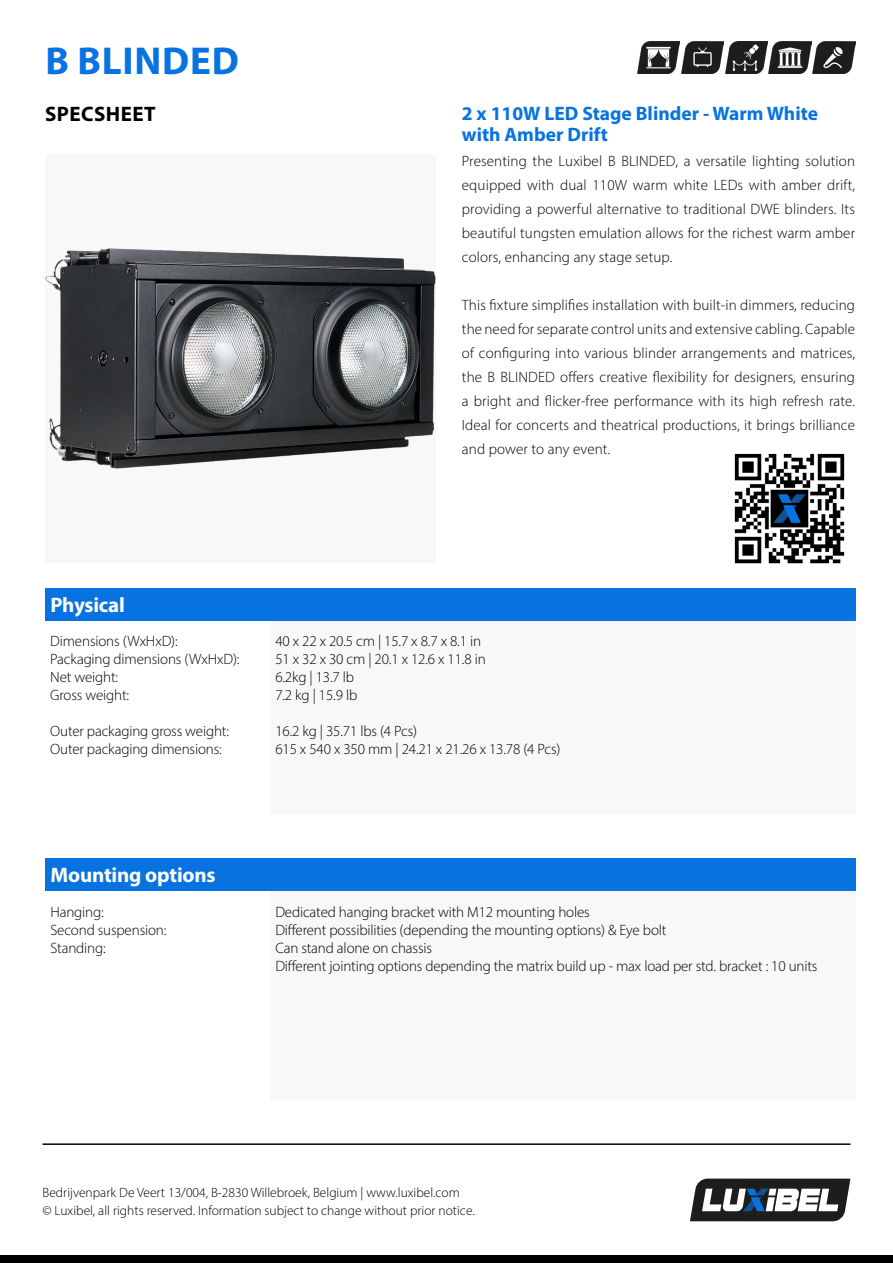
<style>
.page{position:relative;width:893px;height:1263px;background:#fff}
.page>*{position:absolute;margin:0;border:0;box-sizing:border-box;transform-origin:0 0}
.t1{font:700 39px "Myriad Pro";letter-spacing:.02em;color:#0773e1}
.Table{font:700 21px "Myriad Pro";letter-spacing:-.01em;color:#fff}
.t2{font:700 21px "Myriad Pro";letter-spacing:.02em;color:#000}
.t3{font:700 19.5px/21px "Myriad Pro";color:#0773e1}
.Body{font:300 15px/24px "Myriad Pro";letter-spacing:.01em;color:#000;text-align:justify}
.Table-2{font:300 15px "Myriad Pro";letter-spacing:-.01em;color:#000}
.t4{font:300 13.5px/18px "Myriad Pro";color:#000}
</style>
<div class="page">
<div style="left:0;top:1255px;width:893px;height:8px;background:#000"></div>
<hr style="left:43px;top:1143px;width:807px;height:2px;background:#000">
<svg style="left:690px;top:1178px;width:160px;height:43px"></svg>
<div style="left:45px;top:154px;width:390px;height:409px;background:#f8f8f8"></div>
<img style="left:45px;top:248px;width:390px;height:221px">
<div style="left:270px;top:620px;width:585px;height:195px;background:#f8f8f8"></div>
<img style="left:637px;top:41px;width:174px;height:32px">
<img style="left:813px;top:41px;width:42px;height:32px">
<div style="left:45px;top:588px;width:810px;height:32px;background:#0773e1"></div>
<div style="left:270px;top:891px;width:585px;height:209px;background:#f8f8f8"></div>
<div style="left:45px;top:858px;width:810px;height:33px;background:#0773e1"></div>
<img style="left:734px;top:453px;width:111px;height:111px">
<h1 class="t1" style="left:45px;top:36px;width:195px">B BLINDED</h1>
<h1 class="t2" style="left:45px;top:100px;width:112px">SPECSHEET</h1>
<h2 class="t3" style="left:462px;top:102px;width:358px">2 x 110W LED Stage Blinder - Warm White with Amber Drift</h2>
<p class="Body" style="left:462px;top:148px;width:395px">Presenting the Luxibel B BLINDED, a versatile lighting solution equipped with dual 110W warm white LEDs with amber drift, providing a powerful alternative to traditional DWE blinders. Its beautiful tungsten emulation allows for the richest warm amber colors, enhancing any stage setup.</p>
<p class="Body" style="left:462px;top:292px;width:395px">This fixture simplifies installation with built-in dimmers, reducing the need for separate control units and extensive cabling. Capable of configuring into various blinder arrangements and matrices, the B BLINDED offers creative flexibility for designers, ensuring a bright and flicker-free performance with its high refresh rate.<br>Ideal for concerts and theatrical productions, it brings brilliance and power to any event.</p>
<p class="Table" style="left:50px;top:591px;width:76px">Physical</p>
<p class="Table-2" style="left:50px;top:632px;width:129px">Dimensions (WxHxD):</p>
<p class="Table-2" style="left:50px;top:650px;width:191px">Packaging dimensions (WxHxD):</p>
<p class="Table-2" style="left:50px;top:668px;width:69px">Net weight:</p>
<p class="Table-2" style="left:50px;top:686px;width:80px">Gross weight:</p>
<p class="Table-2" style="left:50px;top:722px;width:180px">Outer packaging gross weight:</p>
<p class="Table-2" style="left:50px;top:740px;width:173px">Outer packaging dimensions:</p>
<p class="Table-2" style="left:275px;top:632px;width:207px">40 x 22 x 20.5 cm | 15.7 x 8.7 x 8.1 in</p>
<p class="Table-2" style="left:275px;top:650px;width:212px">51 x 32 x 30 cm | 20.1 x 12.6 x 11.8 in</p>
<p class="Table-2" style="left:275px;top:668px;width:80px">6.2kg | 13.7 lb</p>
<p class="Table-2" style="left:275px;top:686px;width:84px">7.2 kg | 15.9 lb</p>
<p class="Table-2" style="left:275px;top:722px;width:143px">16.2 kg | 35.71 lbs (4 Pcs)</p>
<p class="Table-2" style="left:275px;top:740px;width:287px">615 x 540 x 350 mm | 24.21 x 21.26 x 13.78 (4 Pcs)</p>
<p class="Table" style="left:50px;top:861px;width:167px">Mounting options</p>
<p class="Table-2" style="left:50px;top:902px;width:55px">Hanging:</p>
<p class="Table-2" style="left:50px;top:920px;width:118px">Second suspension:</p>
<p class="Table-2" style="left:50px;top:938px;width:57px">Standing:</p>
<p class="Table-2" style="left:275px;top:902px;width:316px">Dedicated hanging bracket with M12 mounting holes</p>
<p class="Table-2" style="left:275px;top:920px;width:393px">Different possibilities (depending the mounting options) &amp; Eye bolt</p>
<p class="Table-2" style="left:275px;top:938px;width:158px">Can stand alone on chassis</p>
<p class="Table-2" style="left:275px;top:956px;width:544px">Different jointing options depending the matrix build up - max load per std. bracket : 10 units</p>
<p class="t4" style="left:43px;top:1183px;width:434px">Bedrijvenpark De Veert 13/004, B-2830 Willebroek, Belgium | www.luxibel.com<br>© Luxibel, all rights reserved. Information subject to change without prior notice.</p>
</div>
